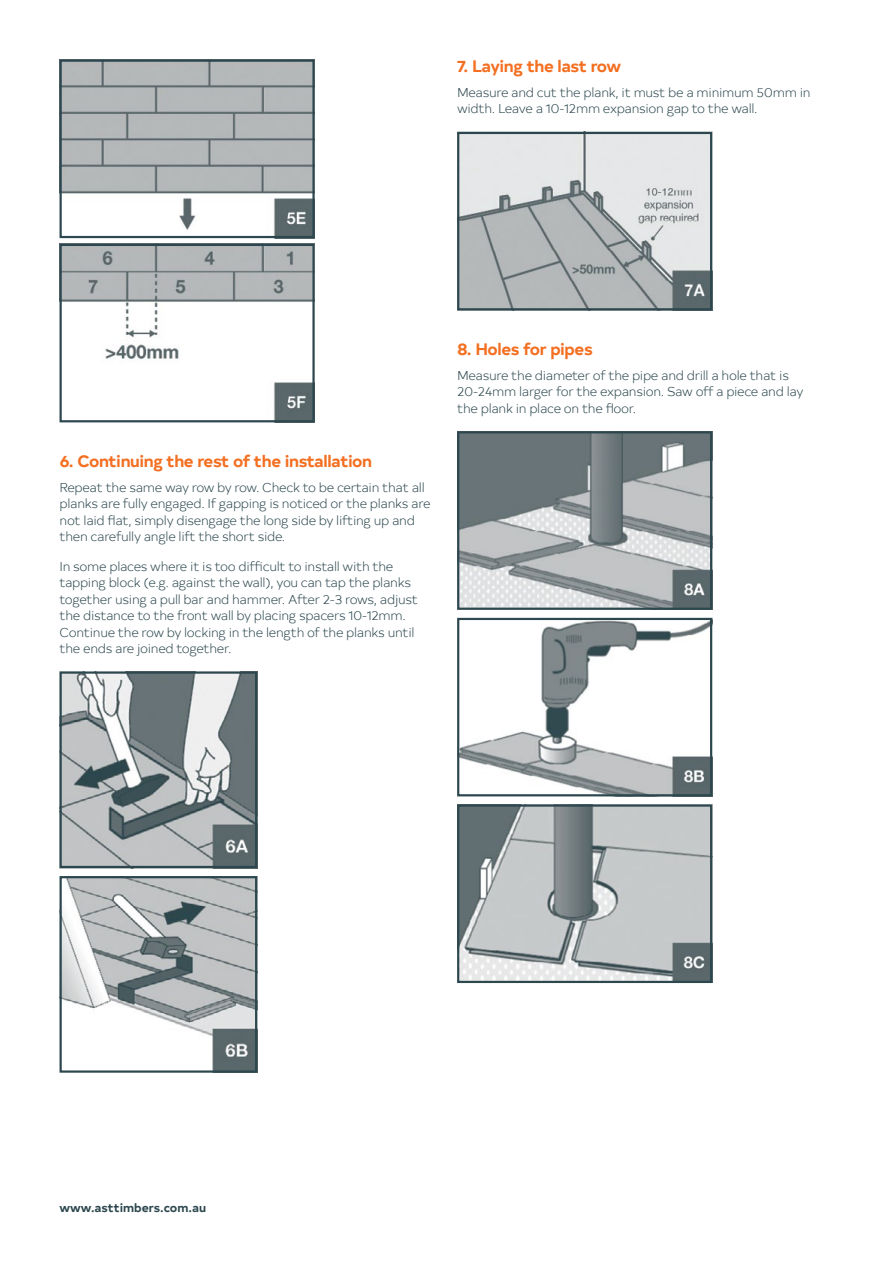
<style>
.page{position:relative;width:893px;height:1263px;background:#fff}
.page>*{position:absolute;margin:0;border:0;box-sizing:border-box;transform-origin:0 0}
.t1{font:700 16.5px "Typold";letter-spacing:-.025em;color:#f36f21}
.t2{font:300 12.75px/16.5px "Typold";letter-spacing:-.025em;color:#2c474e}
.t3{font:700 12px "Typold";color:#2c474e}
</style>
<div class="page">
<img style="left:63px;top:63px;width:249px;height:172px">
<div style="left:60px;top:60px;width:255px;height:178px;border:2px solid #2c474e"></div>
<img style="left:63px;top:247px;width:249px;height:172px">
<div style="left:60px;top:244px;width:255px;height:178px;border:2px solid #2c474e"></div>
<img style="left:63px;top:674px;width:191px;height:191px">
<div style="left:60px;top:671px;width:197px;height:197px;border:2px solid #2c474e"></div>
<img style="left:63px;top:879px;width:191px;height:191px">
<div style="left:60px;top:876px;width:197px;height:197px;border:2px solid #2c474e"></div>
<img style="left:460px;top:135px;width:249px;height:172px">
<div style="left:457px;top:132px;width:255px;height:178px;border:2px solid #2c474e"></div>
<img style="left:460px;top:434px;width:249px;height:173px">
<div style="left:457px;top:431px;width:255px;height:179px;border:2px solid #2c474e"></div>
<img style="left:460px;top:621px;width:249px;height:172px">
<div style="left:457px;top:618px;width:255px;height:178px;border:2px solid #2c474e"></div>
<img style="left:460px;top:807px;width:249px;height:173px">
<div style="left:457px;top:804px;width:255px;height:179px;border:2px solid #2c474e"></div>
<p class="t1" style="left:457px;top:52px;width:165px">7. Laying the last row</p>
<p class="t2" style="left:457px;top:83px;width:355px">Measure and cut the plank, it must be a minimum 50mm in width. Leave a 10-12mm expansion gap to the wall.</p>
<p class="t1" style="left:60px;top:447px;width:314px">6. Continuing the rest of the installation</p>
<p class="t2" style="left:60px;top:478px;width:373px">Repeat the same way row by row. Check to be certain that all planks are fully engaged. If gapping is noticed or the planks are not laid flat, simply disengage the long side by lifting up and then carefully angle lift the short side.</p>
<p class="t2" style="left:60px;top:557px;width:360px">In some places where it is too difficult to install with the tapping block (e.g. against the wall), you can tap the planks together using a pull bar and hammer. After 2-3 rows, adjust the distance to the front wall by placing spacers 10-12mm.<br>Continue the row by locking in the length of the planks until the ends are joined together.</p>
<p class="t1" style="left:457px;top:335px;width:137px">8. Holes for pipes</p>
<p class="t2" style="left:457px;top:366px;width:348px">Measure the diameter of the pipe and drill a hole that is<br>20-24mm larger for the expansion. Saw off a piece and lay the plank in place on the floor.</p>
<p class="t3" style="left:60px;top:1198px;width:148px">www.asttimbers.com.au</p>
</div>
